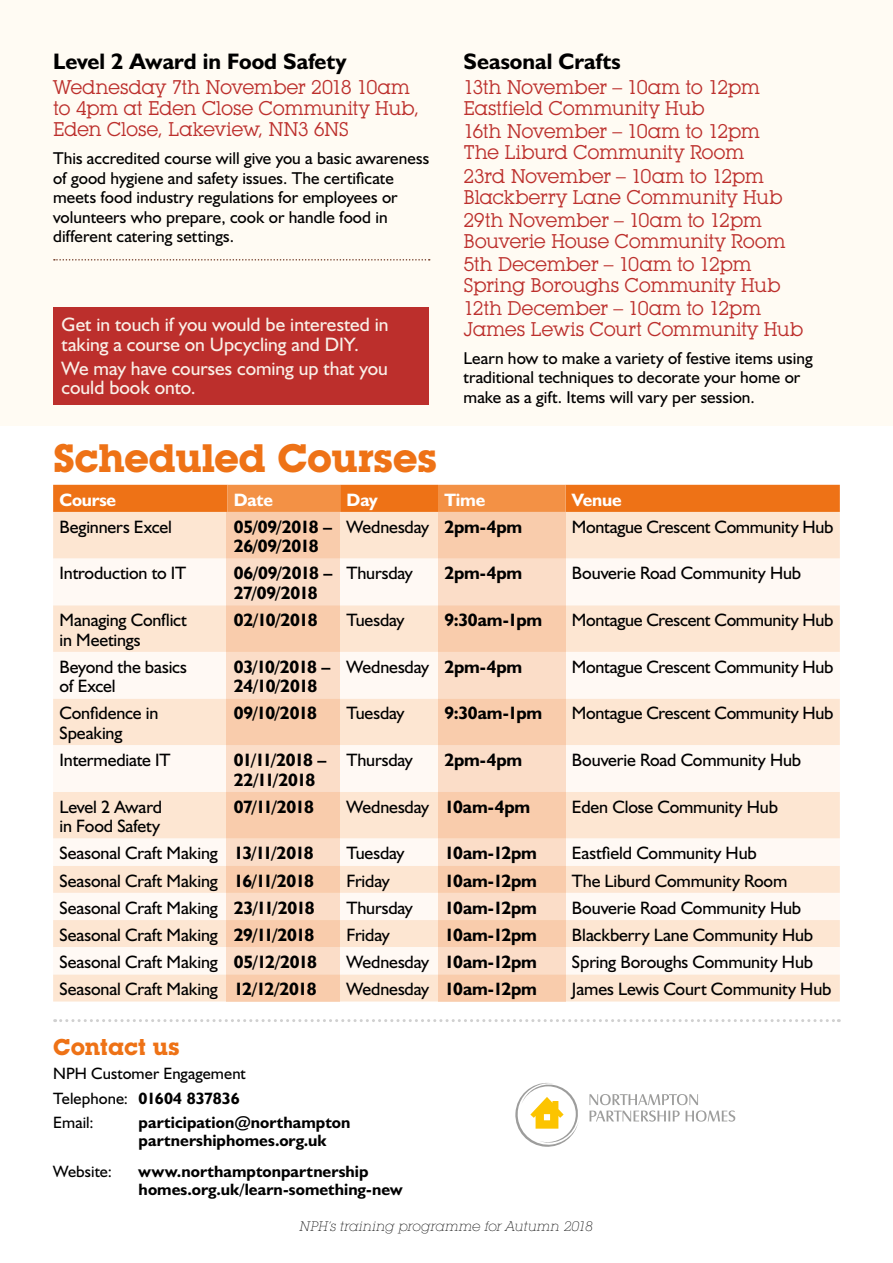
<style>
.page{position:relative;width:893px;height:1263px;background:#fff}
.page>*{position:absolute;margin:0;border:0;box-sizing:border-box;transform-origin:0 0}
.t1{font:700 39px "Lubalin Graph IT Cby BT";letter-spacing:-.015em;color:#ee7216}
.t2{font:700 22.5px "Humanist 521 BT";color:#000}
.t3{font:700 22.5px "Lubalin Graph IT Cby BT";letter-spacing:-.005em;color:#ee7216}
.t4{font:19.5px/21px "Lubalin Graph IT Cby BT";letter-spacing:-.025em;color:#bc2f2c}
.t5{font:19.5px/19.5px "Humanist 521 BT";color:#f9f0e8}
.t6{font:18px/19.5px "Humanist 521 BT";letter-spacing:-.01em;color:#000}
.t7{font:700 18px/19.5px "Humanist 521 BT";letter-spacing:-.01em;color:#000}
.t8{font:700 18px/19.5px "Humanist 521 BT";letter-spacing:-.06em;color:#000}
.t9{font:700 18px "Humanist 521 BT";letter-spacing:-.01em;color:#fff}
.t10{font:17.25px/19.5px "Humanist 521 BT";color:#000}
.t11{font:700 16.5px/18px "Humanist 521 BT";color:#000}
.t12{font:16.5px/24.3px "Humanist 521 BT";letter-spacing:.005em;color:#000}
.t13{font:13.5px "Lubalin Graph IT Cby BT Xtra Light Ob";letter-spacing:.015em;color:#000}
.s1{font-weight:700}
</style>
<div class="page">
<svg style="left:515px;top:1083px;width:63px;height:64px"></svg>
<svg style="left:589px;top:1094px;width:146px;height:27px"></svg>
<svg style="left:55px;top:1019px;width:784px;height:3px"></svg>
<div style="left:0;top:0;width:893px;height:425px;background:#fffbf3"></div>
<svg style="left:54px;top:259px;width:376px;height:2px"></svg>
<svg style="left:53px;top:485px;width:787px;height:27px;background:#ef7c25"></svg>
<div style="left:53px;top:512px;width:787px;height:489px;background:#fde6d2"></div>
<svg style="left:53px;top:559px;width:787px;height:415px;fill:#fff9f4"></svg>
<svg style="left:227px;top:512px;width:113px;height:489px;background:#f9d3b8"></svg>
<svg style="left:438px;top:512px;width:128px;height:489px;background:#f9d3b8"></svg>
<div style="left:53px;top:307px;width:376px;height:98px;background:#bc2f2c"></div>
<p class="t2" style="left:53px;top:47px;width:295px">Level 2 Award in Food Safety</p>
<p class="t4" style="left:53px;top:77px;width:368px">Wednesday 7th November 2018 10am to 4pm at Eden Close Community Hub,<br>Eden Close, Lakeview, NN3 6NS</p>
<p class="t10" style="left:53px;top:148px;width:378px">This accredited course will give you a basic awareness of good hygiene and safety issues. The certificate meets food industry regulations for employees or volunteers who prepare, cook or handle food in different catering settings.</p>
<p class="t5" style="left:62px;top:315px;width:328px">Get in touch if you would be interested in taking a course on Upcycling and DIY.</p>
<p class="t5" style="left:62px;top:358px;width:328px">We may have courses coming up that you could book onto.</p>
<h1 class="t1" style="left:53px;top:434px;width:386px">Scheduled Courses</h1>
<p class="t2" style="left:463px;top:47px;width:159px">Seasonal Crafts</p>
<p class="t4" style="left:463px;top:77px;width:298px">13th November – 10am to 12pm<br>Eastfield Community Hub</p>
<p class="t4" style="left:463px;top:121px;width:298px">16th November – 10am to 12pm<br>The Liburd Community Room</p>
<p class="t4" style="left:463px;top:165px;width:321px">23rd November – 10am to 12pm<br>Blackberry Lane Community Hub</p>
<p class="t4" style="left:463px;top:209px;width:324px">29th November – 10am to 12pm<br>Bouverie House Community Room</p>
<p class="t4" style="left:463px;top:253px;width:319px">5th December – 10am to 12pm<br>Spring Boroughs Community Hub</p>
<p class="t4" style="left:463px;top:297px;width:341px">12th December – 10am to 12pm<br>James Lewis Court Community Hub</p>
<p class="t10" style="left:463px;top:348px;width:351px">Learn how to make a variety of festive items using traditional techniques to decorate your home or make as a gift. Items will vary per session.</p>
<p class="t9" style="left:60px;top:488px;width:58px">Course</p>
<p class="t9" style="left:234px;top:488px;width:41px">Date</p>
<p class="t9" style="left:347px;top:488px;width:33px">Day</p>
<p class="t9" style="left:444px;top:488px;width:42px">Time</p>
<p class="t9" style="left:572px;top:488px;width:51px">Venue</p>
<p class="t6" style="left:60px;top:516px;width:114px">Beginners Excel</p>
<p class="t7" style="left:234px;top:516px;width:100px">05/09/2018 –<br>26/09/2018</p>
<p class="t6" style="left:347px;top:516px;width:177px">Wednesday <span class="s1">2pm-4pm</span></p>
<p class="t6" style="left:572px;top:516px;width:263px">Montague Crescent Community Hub</p>
<p class="t6" style="left:60px;top:563px;width:128px">Introduction to IT</p>
<p class="t7" style="left:234px;top:563px;width:100px">06/09/2018 –<br>27/09/2018</p>
<p class="t6" style="left:347px;top:563px;width:68px">Thursday</p>
<p class="t7" style="left:444px;top:563px;width:79px">2pm-4pm</p>
<p class="t6" style="left:572px;top:563px;width:231px">Bouverie Road Community Hub</p>
<p class="t6" style="left:60px;top:610px;width:129px">Managing Conflict in Meetings</p>
<p class="t7" style="left:234px;top:610px;width:85px">02/10/2018</p>
<p class="t6" style="left:347px;top:610px;width:60px">Tuesday</p>
<p class="t7" style="left:444px;top:610px;width:99px">9:30am-1pm</p>
<p class="t6" style="left:572px;top:610px;width:263px">Montague Crescent Community Hub</p>
<p class="t6" style="left:60px;top:656px;width:129px">Beyond the basics of Excel</p>
<p class="t8" style="left:234px;top:656px;width:98px">03/10/2018 –<br>24/10/2018</p>
<p class="t6" style="left:347px;top:656px;width:177px">Wednesday <span class="s1">2pm-4pm</span></p>
<p class="t6" style="left:572px;top:656px;width:263px">Montague Crescent Community Hub</p>
<p class="t6" style="left:60px;top:703px;width:100px">Confidence in<br>Speaking</p>
<p class="t7" style="left:234px;top:703px;width:85px">09/10/2018</p>
<p class="t6" style="left:347px;top:703px;width:60px">Tuesday</p>
<p class="t7" style="left:444px;top:703px;width:99px">9:30am-1pm</p>
<p class="t6" style="left:572px;top:703px;width:263px">Montague Crescent Community Hub</p>
<p class="t6" style="left:60px;top:750px;width:112px">Intermediate IT</p>
<p class="t8" style="left:234px;top:750px;width:94px">01/11/2018 –<br>22/11/2018</p>
<p class="t6" style="left:347px;top:750px;width:68px">Thursday</p>
<p class="t7" style="left:444px;top:750px;width:79px">2pm-4pm</p>
<p class="t6" style="left:572px;top:750px;width:231px">Bouverie Road Community Hub</p>
<p class="t6" style="left:60px;top:796px;width:104px">Level 2 Award in Food Safety</p>
<p class="t7" style="left:234px;top:796px;width:81px">07/11/2018</p>
<p class="t6" style="left:347px;top:796px;width:185px">Wednesday <span class="s1">10am-4pm</span></p>
<p class="t6" style="left:572px;top:796px;width:208px">Eden Close Community Hub</p>
<p class="t6" style="left:60px;top:843px;width:256px">Seasonal Craft Making <span class="s1">13/11/2018</span></p>
<p class="t6" style="left:347px;top:843px;width:60px">Tuesday</p>
<p class="t7" style="left:444px;top:843px;width:94px">10am-12pm</p>
<p class="t6" style="left:572px;top:843px;width:186px">Eastfield Community Hub</p>
<p class="t6" style="left:60px;top:870px;width:256px">Seasonal Craft Making <span class="s1">16/11/2018</span></p>
<p class="t6" style="left:347px;top:870px;width:45px">Friday</p>
<p class="t7" style="left:444px;top:870px;width:94px">10am-12pm</p>
<p class="t6" style="left:572px;top:870px;width:217px">The Liburd Community Room</p>
<p class="t6" style="left:60px;top:897px;width:257px">Seasonal Craft Making <span class="s1">23/11/2018</span></p>
<p class="t6" style="left:347px;top:897px;width:68px">Thursday</p>
<p class="t7" style="left:444px;top:897px;width:94px">10am-12pm</p>
<p class="t6" style="left:572px;top:897px;width:231px">Bouverie Road Community Hub</p>
<p class="t6" style="left:60px;top:925px;width:256px">Seasonal Craft Making <span class="s1">29/11/2018</span></p>
<p class="t6" style="left:347px;top:925px;width:45px">Friday</p>
<p class="t7" style="left:444px;top:924px;width:94px">10am-12pm</p>
<p class="t6" style="left:572px;top:925px;width:243px">Blackberry Lane Community Hub</p>
<p class="t6" style="left:60px;top:952px;width:259px">Seasonal Craft Making <span class="s1">05/12/2018</span></p>
<p class="t6" style="left:347px;top:952px;width:192px">Wednesday <span class="s1">10am-12pm</span></p>
<p class="t6" style="left:572px;top:952px;width:243px">Spring Boroughs Community Hub</p>
<p class="t6" style="left:60px;top:979px;width:258px">Seasonal Craft Making <span class="s1">12/12/2018</span></p>
<p class="t6" style="left:347px;top:979px;width:192px">Wednesday <span class="s1">10am-12pm</span></p>
<p class="t6" style="left:572px;top:979px;width:261px">James Lewis Court Community Hub</p>
<p class="t3" style="left:53px;top:1033px;width:128px">Contact us</p>
<p class="t12" style="left:53px;top:1061px;width:194px">NPH Customer Engagement<br>Telephone: <span class="s1">01604 837836<br></span>Email:</p>
<p class="t11" style="left:139px;top:1113px;width:213px">participation@northampton partnershiphomes.org.uk</p>
<p class="t12" style="left:53px;top:1158px;width:60px">Website:</p>
<p class="t11" style="left:139px;top:1162px;width:265px">www.northamptonpartnership homes.org.uk/learn-something-new</p>
<p class="t13" style="left:300px;top:1218px;width:295px">NPH’s training programme for Autumn 2018</p>
</div>
